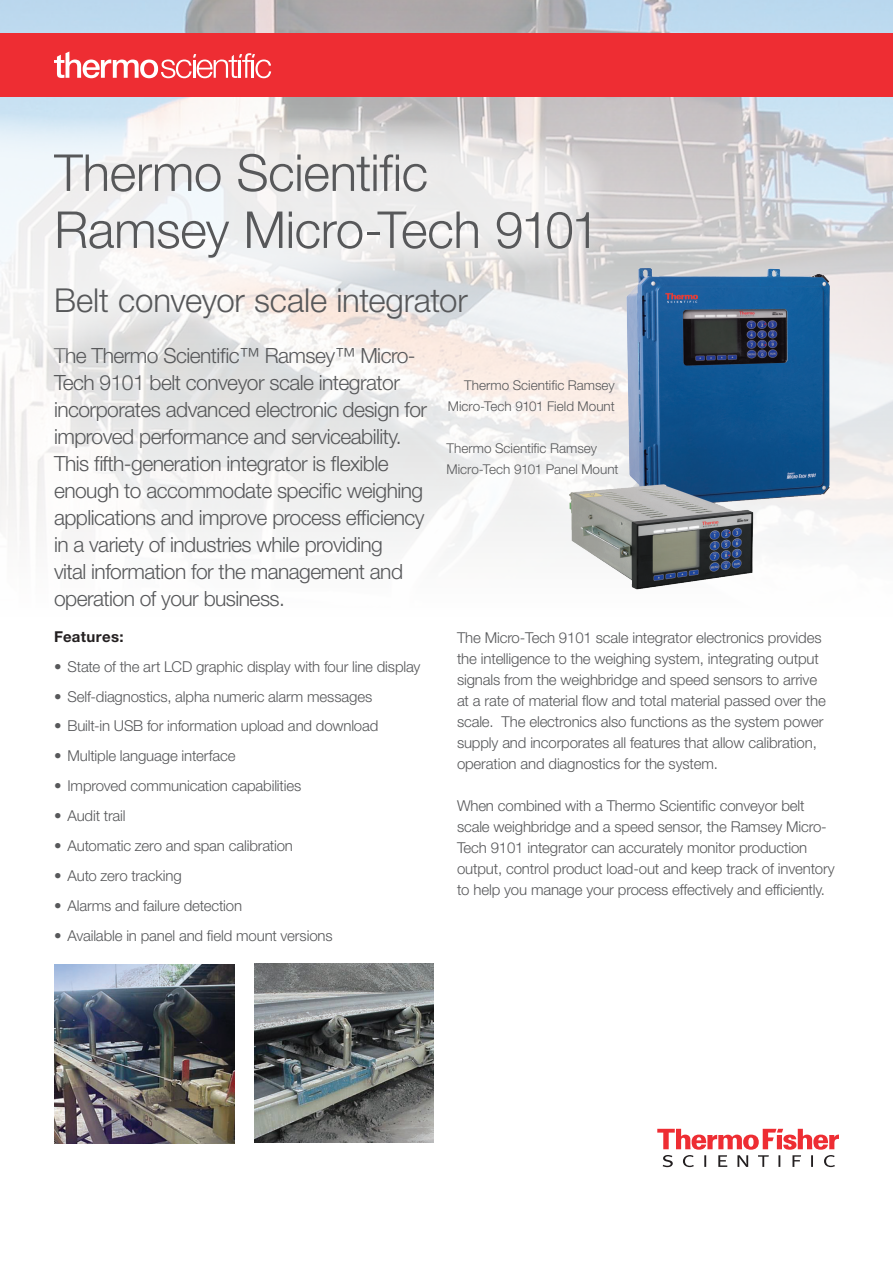
<style>
.page{position:relative;width:893px;height:1263px;background:#fff}
.page>*{position:absolute;margin:0;border:0;box-sizing:border-box;transform-origin:0 0}
.t1{font:300 51px/57px "Helvetica Neue LT Std";letter-spacing:-.01em;color:#57585a}
.t2{font:300 33px "Helvetica Neue LT Std";letter-spacing:-.005em;color:#57585a}
.t3{font:300 21px/27px "Helvetica Neue LT Std";letter-spacing:-.025em;color:#57585a}
.t4{font:300 15px/21px "Helvetica Neue LT Std";letter-spacing:-.01em;color:#57585a}
.t5{font:700 15px "Helvetica Neue LT Std";letter-spacing:.025em;color:#231f20}
.t6{font:300 13.5px/21px "Helvetica Neue LT Std";color:#57585a}
</style>
<div class="page">
<img style="left:0;top:0;width:893px;height:547px">
<svg style="left:657px;top:1129px;width:182px;height:38px"></svg>
<svg style="left:0;top:98px;width:606px;height:329px"></svg>
<img style="left:569px;top:268px;width:260px;height:322px">
<img style="left:55px;top:964px;width:179px;height:180px">
<img style="left:254px;top:963px;width:180px;height:179px">
<div style="left:0;top:33px;width:893px;height:63px;background:#ee2d33"></div>
<svg style="left:54px;top:52px;width:217px;height:26px"></svg>
<h1 class="t1" style="left:54px;top:143px;width:547px">Thermo Scientific<br>Ramsey Micro-Tech 9101</h1>
<h2 class="t2" style="left:54px;top:281px;width:415px">Belt conveyor scale integrator</h2>
<p class="t3" style="left:54px;top:342px;width:375px">The Thermo Scientific™ Ramsey™ Micro-Tech 9101 belt conveyor scale integrator incorporates advanced electronic design for improved performance and serviceability.<br>This fifth-generation integrator is flexible enough to accommodate specific weighing applications and improve process efficiency in a variety of industries while providing<br>vital information for the management and operation of your business.</p>
<p class="t5" style="left:54px;top:627px;width:71px">Features:</p>
<p class="t4" style="left:54px;top:655px;width:368px">• State of the art LCD graphic display with four line display</p>
<p class="t4" style="left:54px;top:685px;width:320px">• Self-diagnostics, alpha numeric alarm messages</p>
<p class="t4" style="left:54px;top:715px;width:326px">• Built-in USB for information upload and download</p>
<p class="t4" style="left:54px;top:745px;width:183px">• Multiple language interface</p>
<p class="t4" style="left:54px;top:775px;width:249px">• Improved communication capabilities</p>
<p class="t4" style="left:54px;top:805px;width:73px">• Audit trail</p>
<p class="t4" style="left:54px;top:835px;width:240px">• Automatic zero and span calibration</p>
<p class="t4" style="left:54px;top:865px;width:129px">• Auto zero tracking</p>
<p class="t4" style="left:54px;top:895px;width:190px">• Alarms and failure detection</p>
<p class="t4" style="left:54px;top:925px;width:280px">• Available in panel and field mount versions</p>
<p class="t6" style="left:448px;top:374px;width:168px;text-align:right">Thermo Scientific Ramsey<br>Micro-Tech 9101 Field Mount</p>
<p class="t6" style="left:446px;top:437px;width:174px">Thermo Scientific Ramsey<br>Micro-Tech 9101 Panel Mount</p>
<p class="t4" style="left:457px;top:627px;width:370px">The Micro-Tech 9101 scale integrator electronics provides the intelligence to the weighing system, integrating output signals from the weighbridge and speed sensors to arrive at a rate of material flow and total material passed over the scale. The electronics also functions as the system power supply and incorporates all features that allow calibration, operation and diagnostics for the system.</p>
<p class="t4" style="left:457px;top:795px;width:379px">When combined with a Thermo Scientific conveyor belt scale weighbridge and a speed sensor, the Ramsey Micro-Tech 9101 integrator can accurately monitor production output, control product load-out and keep track of inventory to help you manage your process effectively and efficiently.</p>
</div>
